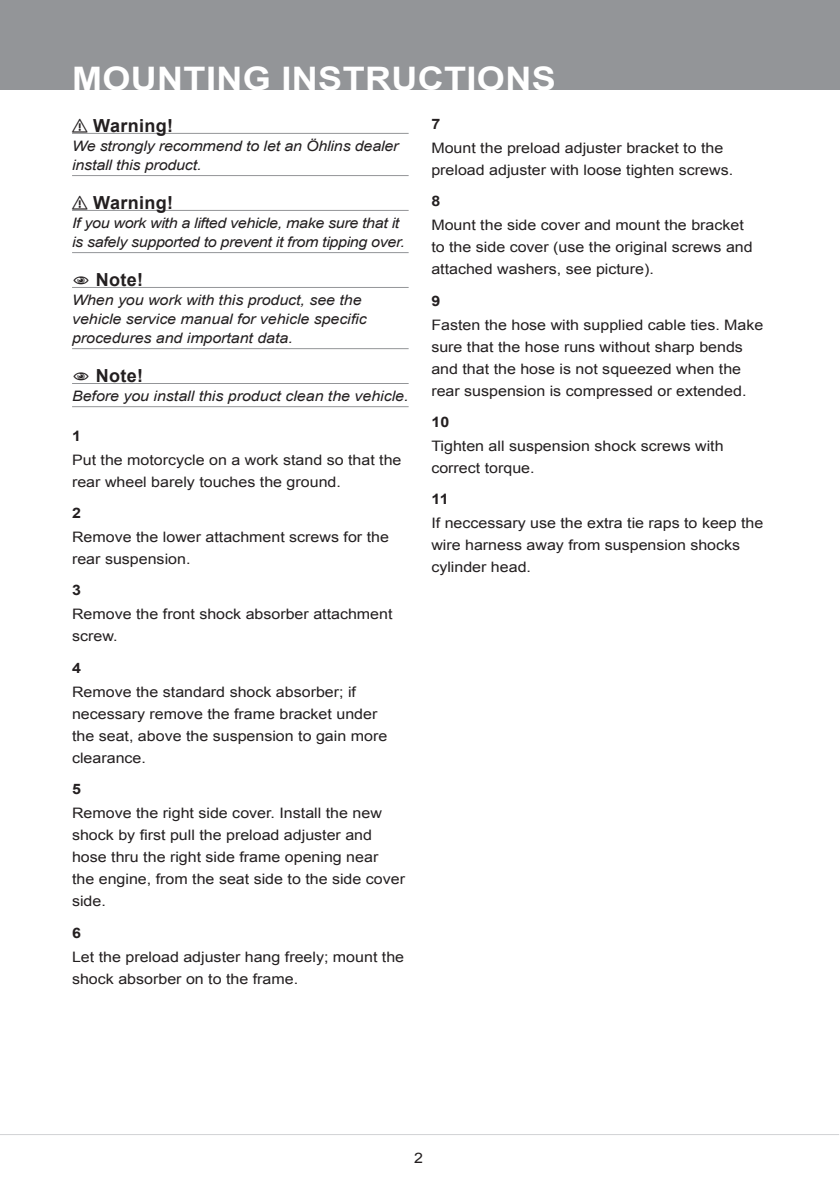
<style>
.page{position:relative;width:840px;height:1191px;background:#fff}
.page>*{position:absolute;margin:0;border:0;box-sizing:border-box;transform-origin:0 0}
.t1{font:700 32.4px "Arial";letter-spacing:.01em;color:#fff;scale:1.11 1}
.t2{font:700 18px "Arial";letter-spacing:.02em;color:#231f20}
.t3{font:14.4px/22px "Arial";color:#231f20;scale:1.11 1}
.t4{font:italic 14.4px/19px "Arial";letter-spacing:-.005em;color:#231f20;scale:1.11 1}
.t5{font:700 14.4px "Arial";color:#231f20;scale:1.11 1}
</style>
<div class="page">
<div style="left:0;top:0;width:839px;height:90px;background:#939598"></div>
<hr style="left:0;top:1134px;width:838px;height:1px;background:#d1d2d4">
<hr style="left:72px;top:133px;width:336px;height:1px;background:#939598">
<hr style="left:72px;top:175px;width:336px;height:1px;background:#939598">
<hr style="left:72px;top:210px;width:336px;height:1px;background:#939598">
<hr style="left:72px;top:252px;width:336px;height:1px;background:#939598">
<hr style="left:72px;top:287px;width:336px;height:1px;background:#939598">
<hr style="left:72px;top:348px;width:336px;height:1px;background:#939598">
<hr style="left:72px;top:383px;width:336px;height:1px;background:#939598">
<hr style="left:72px;top:406px;width:336px;height:1px;background:#939598">
<h1 class="t1" style="left:72px;top:57px;width:437px">MOUNTING INSTRUCTIONS</h1>
<p class="t2" style="left:72px;top:113px;width:103px">⚠ Warning!</p>
<p class="t4" style="left:72px;top:136px;width:295px">We strongly recommend to let an Öhlins dealer install this product.</p>
<p class="t2" style="left:72px;top:190px;width:103px">⚠ Warning!</p>
<p class="t4" style="left:72px;top:213px;width:301px">If you work with a lifted vehicle, make sure that it is safely supported to prevent it from tipping over.</p>
<p class="t2" style="left:96px;top:267px;width:49px">Note!</p>
<p class="t4" style="left:72px;top:290px;width:267px">When you work with this product, see the vehicle service manual for vehicle specific procedures and important data.</p>
<p class="t2" style="left:96px;top:363px;width:49px">Note!</p>
<p class="t4" style="left:72px;top:386px;width:304px">Before you install this product clean the vehicle.</p>
<p class="t5" style="left:431px;top:114px;width:10px">7</p>
<p class="t3" style="left:431px;top:137px;width:273px">Mount the preload adjuster bracket to the preload adjuster with loose tighten screws.</p>
<p class="t5" style="left:431px;top:191px;width:10px">8</p>
<p class="t3" style="left:431px;top:214px;width:291px">Mount the side cover and mount the bracket to the side cover (use the original screws and attached washers, see picture).</p>
<p class="t5" style="left:431px;top:291px;width:10px">9</p>
<p class="t3" style="left:431px;top:313px;width:300px">Fasten the hose with supplied cable ties. Make sure that the hose runs without sharp bends and that the hose is not squeezed when the rear suspension is compressed or extended.</p>
<p class="t5" style="left:431px;top:412px;width:18px">10</p>
<p class="t3" style="left:431px;top:435px;width:265px">Tighten all suspension shock screws with correct torque.</p>
<p class="t5" style="left:431px;top:489px;width:17px">11</p>
<p class="t3" style="left:431px;top:512px;width:300px">If neccessary use the extra tie raps to keep the wire harness away from suspension shocks cylinder head.</p>
<p class="t5" style="left:72px;top:426px;width:10px">1</p>
<p class="t3" style="left:72px;top:449px;width:298px">Put the motorcycle on a work stand so that the rear wheel barely touches the ground.</p>
<p class="t5" style="left:72px;top:503px;width:10px">2</p>
<p class="t3" style="left:72px;top:526px;width:287px">Remove the lower attachment screws for the rear suspension.</p>
<p class="t5" style="left:72px;top:581px;width:10px">3</p>
<p class="t3" style="left:72px;top:603px;width:290px">Remove the front shock absorber attachment screw.</p>
<p class="t5" style="left:72px;top:658px;width:10px">4</p>
<p class="t3" style="left:72px;top:681px;width:285px">Remove the standard shock absorber; if necessary remove the frame bracket under the seat, above the suspension to gain more clearance.</p>
<p class="t5" style="left:72px;top:779px;width:10px">5</p>
<p class="t3" style="left:72px;top:802px;width:301px">Remove the right side cover. Install the new shock by first pull the preload adjuster and hose thru the right side frame opening near<br>the engine, from the seat side to the side cover side.</p>
<p class="t5" style="left:72px;top:923px;width:10px">6</p>
<p class="t3" style="left:72px;top:945px;width:300px">Let the preload adjuster hang freely; mount the shock absorber on to the frame.</p>
<p class="t3" style="left:414px;top:1147px;width:10px">2</p>
</div>
